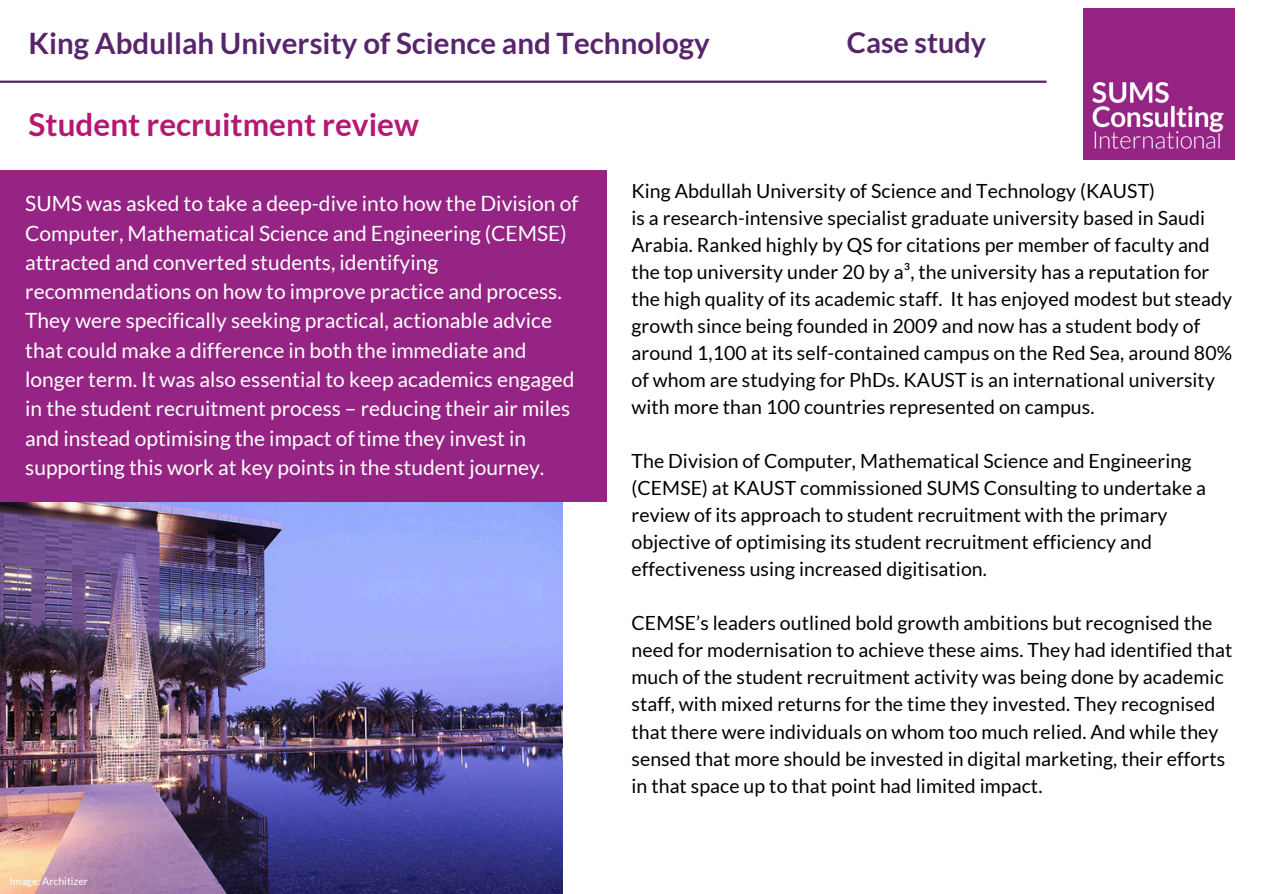
<style>
.page{position:relative;width:1263px;height:894px;background:#fff}
.page>*{position:absolute;margin:0;border:0;box-sizing:border-box;transform-origin:0 0}
.t1{font:700 31.5px "Lato";color:#b51872}
.t2{font:700 29.4px "Lato";color:#57256b}
.t3{font:700 28.65px "Lato";color:#57256b}
.t4{font:21px/29.2px "Lato";color:#fff}
.t5{font:19.5px/27px "Lato";letter-spacing:.005em;color:#000}
.t6{font:10.5px "Lato";color:#fff}
</style>
<div class="page">
<hr style="left:0;top:81px;width:1047px;height:2px;background:#57256b">
<div style="left:0;top:171px;width:607px;height:331px;background:#952484"></div>
<img style="left:1084px;top:9px;width:150px;height:151px">
<img style="left:0;top:502px;width:562px;height:391px">
<h1 class="t2" style="left:29px;top:25px;width:683px">King Abdullah University of Science and Technology</h1>
<p class="t3" style="left:847px;top:25px;width:141px">Case study</p>
<p class="t1" style="left:29px;top:104px;width:392px">Student recruitment review</p>
<h2 class="t4" style="left:25px;top:188px;width:555px">SUMS was asked to take a deep-dive into how the Division of Computer, Mathematical Science and Engineering (CEMSE) attracted and converted students, identifying recommendations on how to improve practice and process.<br>They were specifically seeking practical, actionable advice that could make a difference in both the immediate and longer term. It was also essential to keep academics engaged in the student recruitment process – reducing their air miles and instead optimising the impact of time they invest in supporting this work at key points in the student journey.</h2>
<h2 class="t6" style="left:9px;top:874px;width:80px">Image: Architizer</h2>
<h1 class="t5" style="left:631px;top:177px;width:602px">King Abdullah University of Science and Technology (KAUST)<br>is a research-intensive specialist graduate university based in Saudi Arabia. Ranked highly by QS for citations per member of faculty and the top university under 20 by a³, the university has a reputation for the high quality of its academic staff. It has enjoyed modest but steady growth since being founded in 2009 and now has a student body of around 1,100 at its self-contained campus on the Red Sea, around 80% of whom are studying for PhDs. KAUST is an international university with more than 100 countries represented on campus.</h1>
<p class="t5" style="left:631px;top:447px;width:576px">The Division of Computer, Mathematical Science and Engineering (CEMSE) at KAUST commissioned SUMS Consulting to undertake a review of its approach to student recruitment with the primary objective of optimising its student recruitment efficiency and effectiveness using increased digitisation.</p>
<h1 class="t5" style="left:631px;top:609px;width:602px">CEMSE’s leaders outlined bold growth ambitions but recognised the need for modernisation to achieve these aims. They had identified that much of the student recruitment activity was being done by academic staff, with mixed returns for the time they invested. They recognised that there were individuals on whom too much relied. And while they sensed that more should be invested in digital marketing, their efforts in that space up to that point had limited impact.</h1>
</div>
